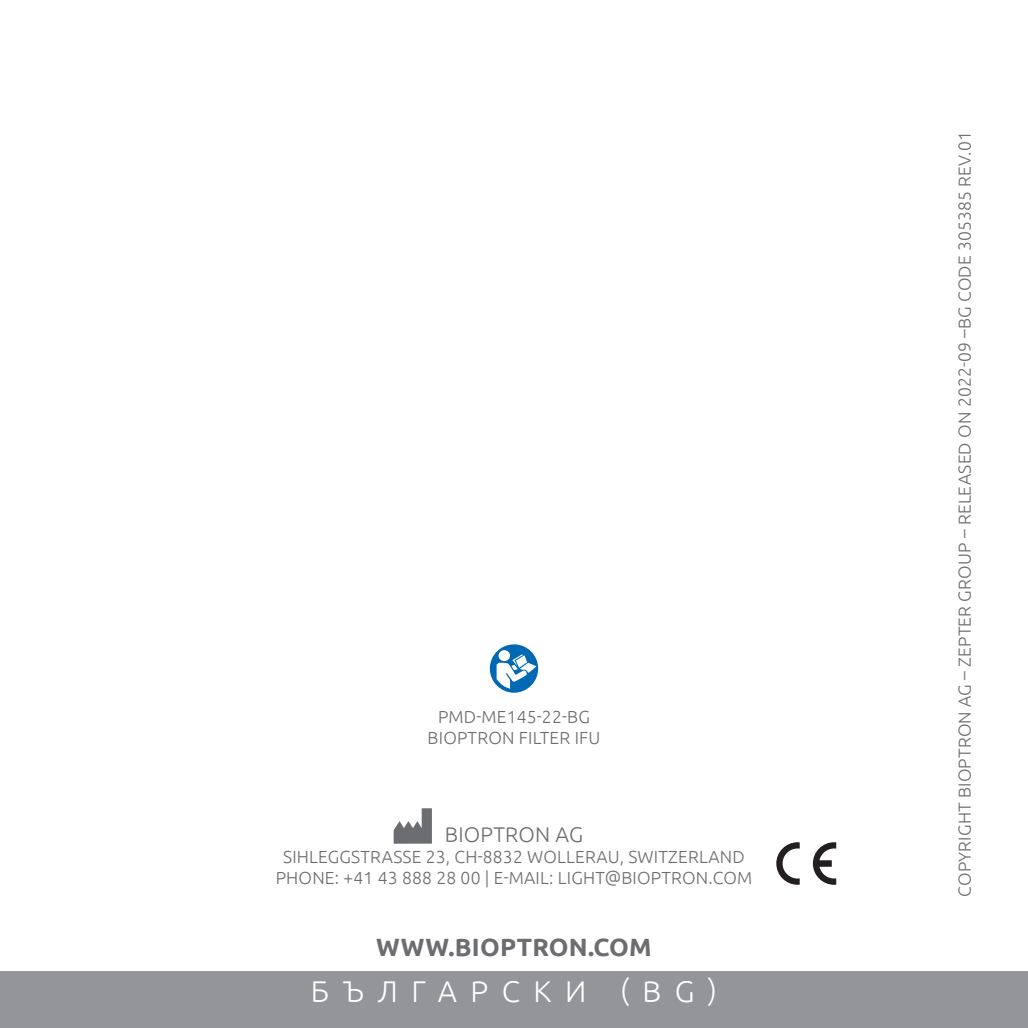
<style>
.page{position:relative;width:1028px;height:1028px;background:#fff}
.page>*{position:absolute;margin:0;border:0;box-sizing:border-box;transform-origin:0 0}
.t1{font:300 30px "Ubuntu";letter-spacing:.45em;color:#fff}
.t2{font:700 25px "Ubuntu";letter-spacing:.01em;color:#6c6d70}
.t3{font:300 21.25px "Ubuntu";letter-spacing:.01em;color:#6c6d70}
.t4{font:300 17.5px/21px "Ubuntu";letter-spacing:.01em;color:#6c6d70;text-align:center}
</style>
<div class="page">
<svg style="left:776px;top:842px;width:23px;height:42px"></svg>
<svg style="left:813px;top:842px;width:23px;height:42px"></svg>
<svg style="left:393px;top:808px;width:39px;height:35px"></svg>
<div style="left:490px;top:644px;width:48px;height:48px;background:#0168b3;border-radius:50%"></div>
<svg style="left:498px;top:650px;width:12px;height:11px"></svg>
<svg style="left:496px;top:654px;width:40px;height:34px"></svg>
<div style="left:0;top:971px;width:1028px;height:57px;background:#939598"></div>
<p class="t4" style="left:427px;top:705px;width:174px">PMD-ME145-22-BG<br>BIOPTRON FILTER IFU</p>
<p class="t3" style="left:445px;top:821px;width:140px">BIOPTRON AG</p>
<p class="t4" style="left:276px;top:845px;width:478px">SIHLEGGSTRASSE 23, CH-8832 WOLLERAU, SWITZERLAND<br>PHONE: +41 43 888 28 00 | E-MAIL: LIGHT@BIOPTRON.COM</p>
<h2 class="t2" style="left:376px;top:932px;width:277px">WWW.BIOPTRON.COM</h2>
<h1 class="t1" style="left:311px;top:972px;width:408px">БЪЛГАРСКИ (BG)</h1>
<p class="t4" style="left:953px;top:896px;width:767px;rotate:-90deg">COPYRIGHT BIOPTRON AG – ZEPTER GROUP – RELEASED ON 2022-09 –BG CODE 305385 REV.01</p>
</div>
